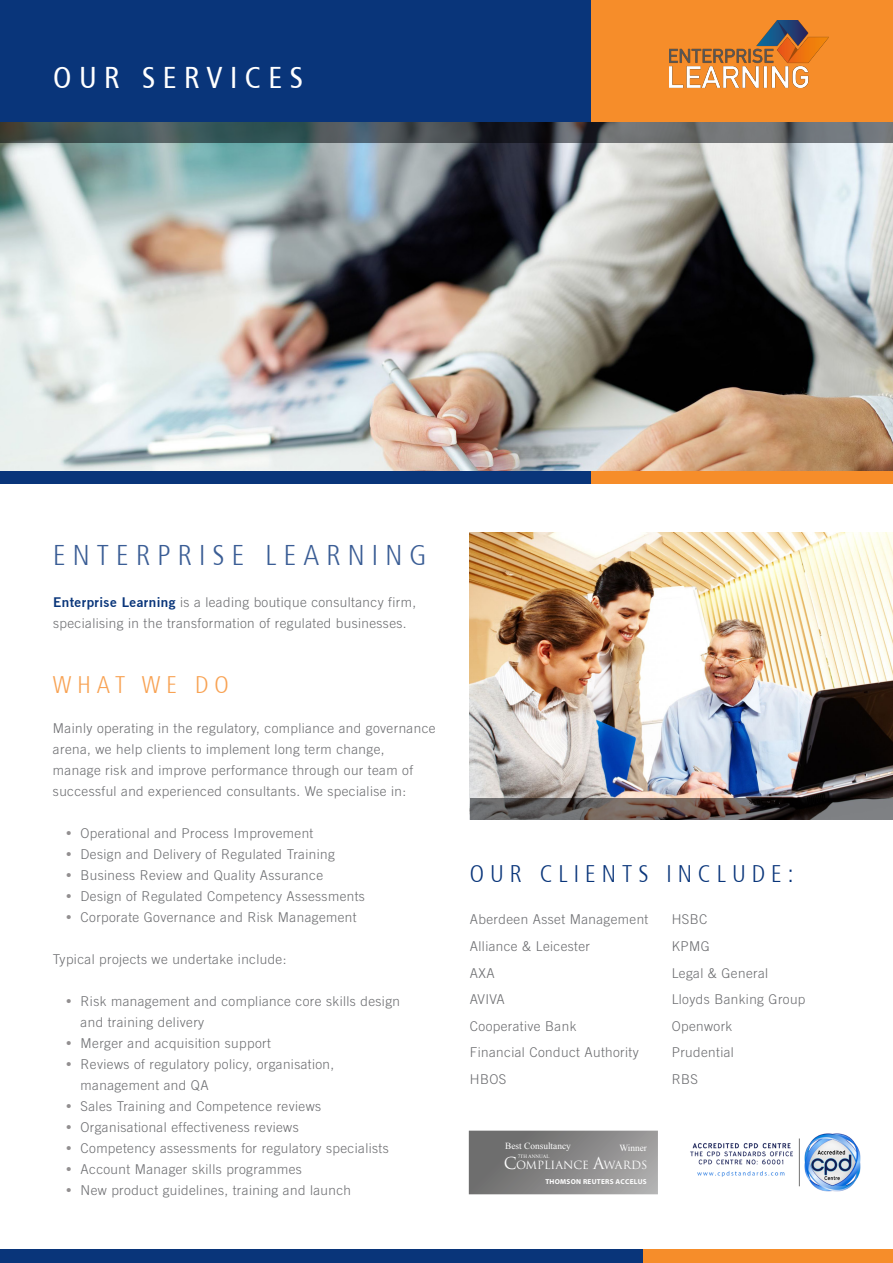
<style>
.page{position:relative;width:893px;height:1263px;background:#fff}
.page>*{position:absolute;margin:0;border:0;box-sizing:border-box;transform-origin:0 0}
.t1{font:condensed 30px "Frutiger 57";letter-spacing:.25em;color:#fff}
.t2{font:300 condensed 28.5px "Frutiger";letter-spacing:.25em;color:#3a5d95}
.t3{font:300 condensed 24px "Frutiger";letter-spacing:.25em;color:#09357a}
.t4{font:300 condensed 24px "Frutiger";letter-spacing:.25em;color:#f8a253}
.t5{font:300 13.5px/21px "Trade Gothic LT Std";letter-spacing:.03em;color:#6c6d70}
.t6{font:10.95px "Trajan Pro";color:#fff}
.t7{font:9.3px "Times New Roman";color:#fff}
.t8{font:700 7.2px "Myriad";letter-spacing:.035em;color:#fff}
.t9{font:5.1px "Times New Roman";color:#fff}
.s1{font-family:"Trade Gothic No.2";font-weight:700;color:#09357a}
.s2{font-family:"Aller";font-weight:700;color:#928f90}
.s3{font-size:16.05px}
</style>
<div class="page">
<img style="left:0;top:142px;width:893px;height:329px">
<svg style="left:0;top:121px;width:893px;height:21px;background:#4d575a"></svg>
<div style="left:0;top:0;width:592px;height:121px;background:#09357a"></div>
<div style="left:592px;top:0;width:301px;height:121px;background:#f68d2a"></div>
<img style="left:669px;top:21px;width:159px;height:67px">
<div style="left:0;top:471px;width:592px;height:13px;background:#09357a"></div>
<div style="left:592px;top:471px;width:301px;height:13px;background:#f68d2a"></div>
<div style="left:0;top:1249px;width:643px;height:14px;background:#09357a"></div>
<div style="left:643px;top:1249px;width:250px;height:14px;background:#f68d2a"></div>
<img style="left:470px;top:532px;width:423px;height:266px">
<svg style="left:470px;top:798px;width:423px;height:21px;background:#5b5250"></svg>
<img style="left:690px;top:1133px;width:171px;height:59px">
<svg style="left:469px;top:1131px;width:189px;height:63px;background:#868585"></svg>
<p class="t1" style="left:53px;top:61px;width:252px">OUR SERVICES</p>
<p class="t2" style="left:53px;top:539px;width:375px">ENTERPRISE LEARNING</p>
<p class="t5" style="left:53px;top:591px;width:364px"><span class="s1">Enterprise Learning</span> is a leading boutique consultancy firm, specialising in the transformation of regulated businesses.</p>
<p class="t4" style="left:53px;top:671px;width:177px">WHAT WE DO</p>
<p class="t5" style="left:53px;top:718px;width:384px">Mainly operating in the regulatory, compliance and governance arena, we help clients to implement long term change, manage risk and improve performance through our team of successful and experienced consultants. We specialise in:</p>
<p class="t5" style="left:66px;top:823px;width:249px"><span class="s2">•</span> Operational and Process Improvement</p>
<p class="t5" style="left:66px;top:844px;width:271px"><span class="s2">•</span> Design and Delivery of Regulated Training</p>
<p class="t5" style="left:66px;top:865px;width:259px"><span class="s2">•</span> Business Review and Quality Assurance</p>
<p class="t5" style="left:66px;top:886px;width:301px"><span class="s2">•</span> Design of Regulated Competency Assessments</p>
<p class="t5" style="left:66px;top:907px;width:292px"><span class="s2">•</span> Corporate Governance and Risk Management</p>
<p class="t5" style="left:53px;top:949px;width:235px">Typical projects we undertake include:</p>
<p class="t5" style="left:66px;top:991px;width:336px"><span class="s2">•</span> Risk management and compliance core skills design</p>
<p class="t5" style="left:81px;top:1012px;width:125px">and training delivery</p>
<p class="t5" style="left:66px;top:1033px;width:207px"><span class="s2">•</span> Merger and acquisition support</p>
<p class="t5" style="left:66px;top:1054px;width:270px"><span class="s2">•</span> Reviews of regulatory policy, organisation,</p>
<p class="t5" style="left:81px;top:1075px;width:130px">management and QA</p>
<p class="t5" style="left:66px;top:1096px;width:257px"><span class="s2">•</span> Sales Training and Competence reviews</p>
<p class="t5" style="left:66px;top:1117px;width:234px"><span class="s2">•</span> Organisational effectiveness reviews</p>
<p class="t5" style="left:66px;top:1138px;width:324px"><span class="s2">•</span> Competency assessments for regulatory specialists</p>
<p class="t5" style="left:66px;top:1159px;width:238px"><span class="s2">•</span> Account Manager skills programmes</p>
<p class="t5" style="left:66px;top:1180px;width:287px"><span class="s2">•</span> New product guidelines, training and launch</p>
<p class="t3" style="left:470px;top:860px;width:325px">OUR CLIENTS INCLUDE:</p>
<p class="t5" style="left:470px;top:909px;width:180px">Aberdeen Asset Management</p>
<p class="t5" style="left:672px;top:909px;width:37px">HSBC</p>
<p class="t5" style="left:470px;top:935px;width:122px">Alliance &amp; Leicester</p>
<p class="t5" style="left:672px;top:935px;width:39px">KPMG</p>
<p class="t5" style="left:470px;top:962px;width:26px">AXA</p>
<p class="t5" style="left:672px;top:962px;width:98px">Legal &amp; General</p>
<p class="t5" style="left:470px;top:989px;width:36px">AVIVA</p>
<p class="t5" style="left:672px;top:989px;width:135px">Lloyds Banking Group</p>
<p class="t5" style="left:470px;top:1015px;width:108px">Cooperative Bank</p>
<p class="t5" style="left:672px;top:1015px;width:62px">Openwork</p>
<p class="t5" style="left:470px;top:1042px;width:170px">Financial Conduct Authority</p>
<p class="t5" style="left:672px;top:1042px;width:64px">Prudential</p>
<p class="t5" style="left:470px;top:1068px;width:38px">HBOS</p>
<p class="t5" style="left:672px;top:1068px;width:28px">RBS</p>
<p class="t7" style="left:505px;top:1140px;width:67px">Best Consultancy</p>
<p class="t7" style="left:619px;top:1141px;width:29px">Winner</p>
<p class="t9" style="left:518px;top:1152px;width:33px">7TH ANNUAL</p>
<p class="t8" style="left:545px;top:1178px;width:103px">THOMSON REUTERS ACCELUS</p>
<p class="t6" style="left:504px;top:1158px;width:145px"><span class="s3">C</span>OMPLIANCE <span class="s3">A</span>WARDS</p>
</div>
